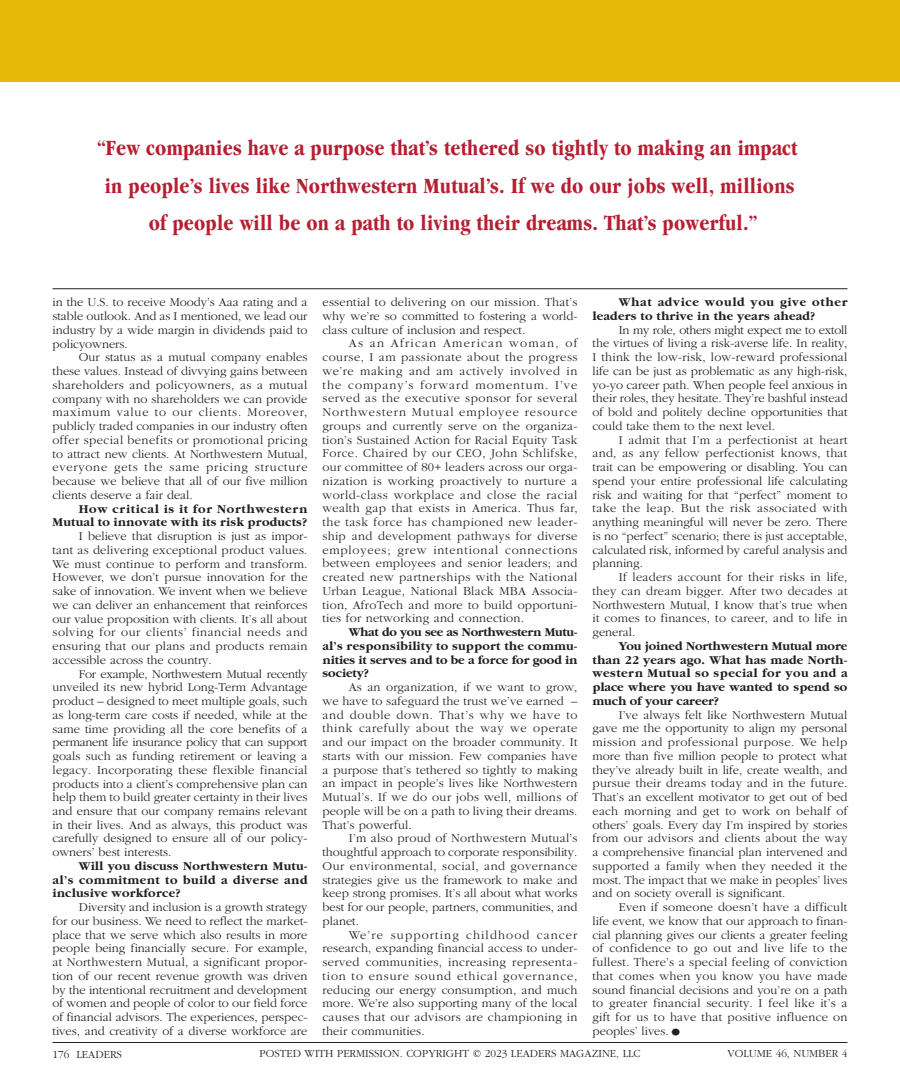
<style>
.page{position:relative;width:900px;height:1080px;background:#fff}
.page>*{position:absolute;margin:0;border:0;box-sizing:border-box;transform-origin:0 0}
.t1{font:700 condensed 22.5px/37.5px "Garamond";letter-spacing:.01em;color:#b61f32;text-align:center}
.t2{font:300 12.5px/13.8px "Garamond";color:#231f20;text-align:justify}
.t3{font:700 12.5px/13.8px "Garamond";letter-spacing:.02em;color:#231f20;text-align:justify}
.t4{font:300 11.25px "Garamond";color:#231f20}
.s1{font-size:22.5px}
</style>
<div class="page">
<div style="left:0;top:0;width:900px;height:81px;background:#e8b809"></div>
<hr style="left:52px;top:288px;width:796px;height:1px;background:#231f20">
<hr style="left:52px;top:1042px;width:796px;height:1px;background:#231f20">
<h1 class="t1" style="left:97px;top:129px;width:702px">“Few companies have a purpose that’s tethered so tightly to making an impact in people’s lives like Northwestern Mutual’s. If we do our jobs well, millions of people will be on a path to living their dreams. That’s powerful.”</h1>
<p class="t2" style="left:52px;top:296px;width:257px">in the U.S. to receive Moody’s Aaa rating and a stable outlook. And as I mentioned, we lead our industry by a wide margin in dividends paid to policyowners.</p>
<p class="t2" style="left:52px;top:351px;width:257px;text-indent:26px">Our status as a mutual company enables these values. Instead of divvying gains between shareholders and policyowners, as a mutual company with no shareholders we can provide maximum value to our clients. Moreover, publicly traded companies in our industry often offer special benefits or promotional pricing to attract new clients. At Northwestern Mutual, everyone gets the same pricing structure because we believe that all of our five million clients deserve a fair deal.</p>
<p class="t3" style="left:52px;top:502px;width:257px;text-align:right">How critical is it for Northwestern<br>Mutual to innovate with its risk products?</p>
<p class="t2" style="left:52px;top:529px;width:257px;text-indent:26px">I believe that disruption is just as impor&shy;tant as delivering exceptional product values.<br>We must continue to perform and transform.<br>However, we don’t pursue innovation for the sake of innovation. We invent when we believe we can deliver an enhancement that reinforces our value proposition with clients. It’s all about solving for our clients’ financial needs and ensuring that our plans and products remain accessible across the country.</p>
<p class="t2" style="left:52px;top:667px;width:257px;text-indent:26px">For example, Northwestern Mutual recently unveiled its new hybrid Long-Term Advantage product – designed to meet multiple goals, such as long-term care costs if needed, while at the same time providing all the core benefits of a permanent life insurance policy that can support goals such as funding retirement or leaving a legacy. Incorporating these flexible financial products into a client’s comprehensive plan can help them to build greater certainty in their lives and ensure that our company remains relevant in their lives. And as always, this product was carefully designed to ensure all of our policy&shy;owners’ best interests.</p>
<p class="t3" style="left:52px;top:859px;width:257px;text-indent:26px">Will you discuss Northwestern Mutu&shy;al’s commitment to build a diverse and inclusive workforce?</p>
<p class="t2" style="left:52px;top:901px;width:257px;text-indent:26px">Diversity and inclusion is a growth strategy for our business. We need to reflect the market&shy;place that we serve which also results in more people being financially secure. For example, at Northwestern Mutual, a significant propor&shy;tion of our recent revenue growth was driven by the intentional recruitment and development of women and people of color to our field force of financial advisors. The experiences, perspec&shy;tives, and creativity of a diverse workforce are</p>
<p class="t2" style="left:322px;top:296px;width:257px">essential to delivering on our mission. That’s why we’re so committed to fostering a world&shy;class culture of inclusion and respect.</p>
<p class="t2" style="left:322px;top:337px;width:257px;text-indent:26px">As an African American woman, of course, I am passionate about the progress we’re making and am actively involved in the company’s forward momentum. I’ve served as the executive sponsor for several Northwestern Mutual employee resource groups and currently serve on the organiza&shy;tion’s Sustained Action for Racial Equity Task Force. Chaired by our CEO, John Schlifske, our committee of 80+ leaders across our orga&shy;nization is working proactively to nurture a world-class workplace and close the racial wealth gap that exists in America. Thus far, the task force has championed new leader&shy;ship and development pathways for diverse employees; grew intentional connections between employees and senior leaders; and created new partnerships with the National Urban League, National Black MBA Associa&shy;tion, AfroTech and more to build opportuni&shy;ties for networking and connection.</p>
<p class="t3" style="left:322px;top:626px;width:257px;text-indent:26px">What do you see as Northwestern Mutu&shy;al’s responsibility to support the commu&shy;nities it serves and to be a force for good in society?</p>
<p class="t2" style="left:322px;top:681px;width:257px;text-indent:26px">As an organization, if we want to grow, we have to safeguard the trust we’ve earned – and double down. That’s why we have to think carefully about the way we operate and our impact on the broader community. It starts with our mission. Few companies have a purpose that’s tethered so tightly to making an impact in people’s lives like Northwestern Mutual’s. If we do our jobs well, millions of people will be on a path to living their dreams.<br>That’s powerful.</p>
<p class="t2" style="left:322px;top:832px;width:257px;text-indent:26px">I’m also proud of Northwestern Mutual’s thoughtful approach to corporate responsibility.<br>Our environmental, social, and governance strategies give us the framework to make and keep strong promises. It’s all about what works best for our people, partners, communities, and planet.</p>
<p class="t2" style="left:322px;top:928px;width:257px;text-indent:26px">We’re supporting childhood cancer research, expanding financial access to under&shy;served communities, increasing representa&shy;tion to ensure sound ethical governance, reducing our energy consumption, and much more. We’re also supporting many of the local causes that our advisors are championing in their communities.</p>
<p class="t3" style="left:593px;top:296px;width:257px;text-indent:26px">What advice would you give other leaders to thrive in the years ahead?</p>
<p class="t2" style="left:593px;top:323px;width:257px;text-indent:26px">In my role, others might expect me to extoll the virtues of living a risk-averse life. In reality, I think the low-risk, low-reward professional life can be just as problematic as any high-risk, yo-yo career path. When people feel anxious in their roles, they hesitate. They’re bashful instead of bold and politely decline opportunities that could take them to the next level.</p>
<p class="t2" style="left:593px;top:433px;width:257px;text-indent:26px">I admit that I’m a perfectionist at heart and, as any fellow perfectionist knows, that trait can be empowering or disabling. You can spend your entire professional life calculating risk and waiting for that “perfect” moment to take the leap. But the risk associated with anything meaningful will never be zero. There is no “perfect” scenario; there is just acceptable, calculated risk, informed by careful analysis and planning.</p>
<p class="t2" style="left:593px;top:571px;width:257px;text-indent:26px">If leaders account for their risks in life, they can dream bigger. After two decades at Northwestern Mutual, I know that’s true when it comes to finances, to career, and to life in general.</p>
<p class="t3" style="left:593px;top:639px;width:257px;text-indent:26px">You joined Northwestern Mutual more than 22 years ago. What has made North&shy;western Mutual so special for you and a place where you have wanted to spend so much of your career?</p>
<p class="t2" style="left:593px;top:708px;width:257px;text-indent:26px">I’ve always felt like Northwestern Mutual gave me the opportunity to align my personal mission and professional purpose. We help more than five million people to protect what they’ve already built in life, create wealth, and pursue their dreams today and in the future.<br>That’s an excellent motivator to get out of bed each morning and get to work on behalf of others’ goals. Every day I’m inspired by stories from our advisors and clients about the way a comprehensive financial plan intervened and supported a family when they needed it the most. The impact that we make in peoples’ lives and on society overall is significant.</p>
<p class="t2" style="left:593px;top:901px;width:257px;text-indent:26px">Even if someone doesn’t have a difficult life event, we know that our approach to finan&shy;cial planning gives our clients a greater feeling of confidence to go out and live life to the fullest. There’s a special feeling of conviction that comes when you know you have made sound financial decisions and you’re on a path to greater financial security. I feel like it’s a gift for us to have that positive influence on peoples’ lives.<span class="s1">•</span></p>
<p class="t4" style="left:52px;top:1048px;width:71px">176 LEADERS</p>
<p class="t4" style="left:259px;top:1048px;width:383px">POSTED WITH PERMISSION. COPYRIGHT © 2023 LEADERS MAGAZINE, LLC</p>
<p class="t4" style="left:728px;top:1048px;width:121px">VOLUME 46, NUMBER 4</p>
</div>
